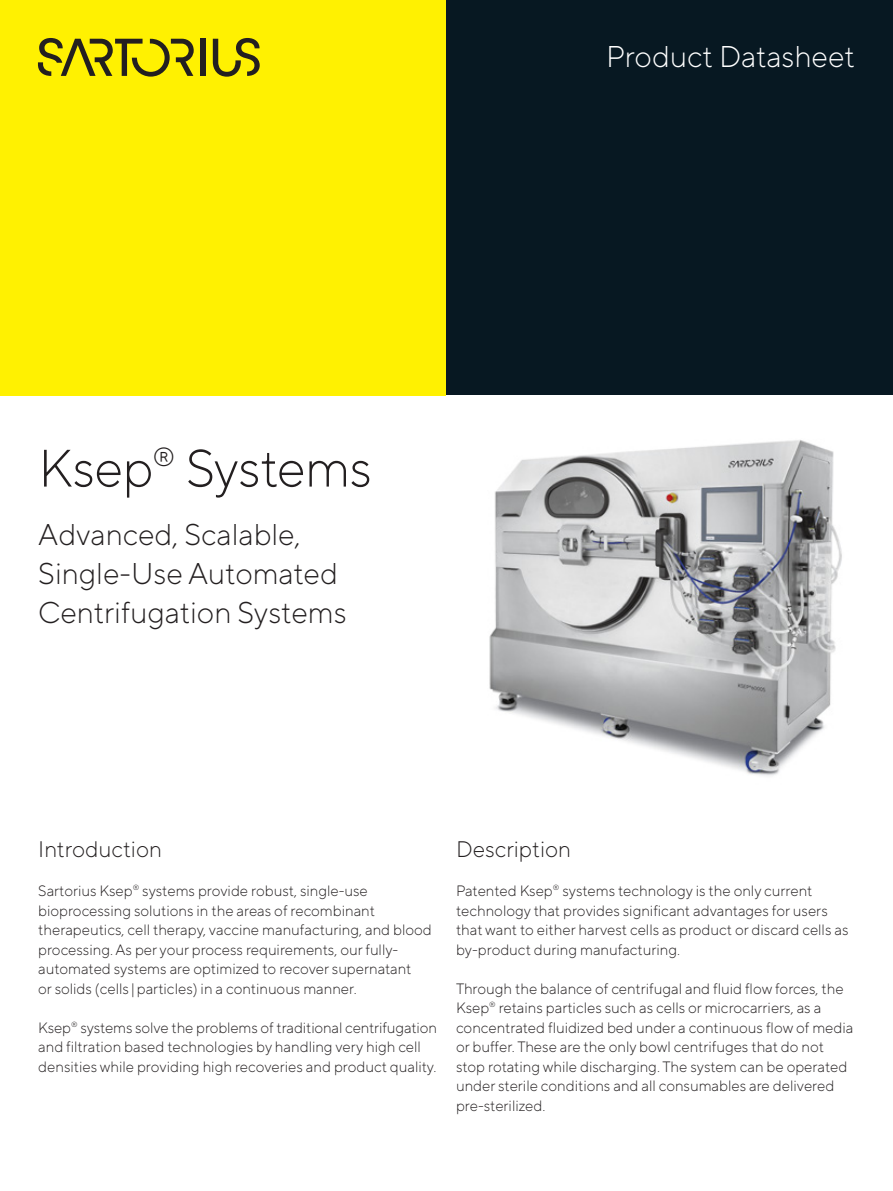
<style>
.page{position:relative;width:893px;height:1191px;background:#fff}
.page>*{position:absolute;margin:0;border:0;box-sizing:border-box;transform-origin:0 0}
.t1{font:300 52.5px "TT Norms Pro";letter-spacing:-.015em;color:#231f20}
.t2{font:300 30px/39px "TT Norms Pro";color:#231f20}
.t3{font:300 30px "TT Norms Pro";color:#fff}
.t4{font:300 22.5px "TT Norms Pro";color:#231f20}
.t5{font:300 15px/19.5px "TT Norms Pro";color:#231f20}
</style>
<div class="page">
<div style="left:0;top:0;width:446px;height:395px;background:#fff101"></div>
<div style="left:446px;top:0;width:447px;height:395px;background:#071822"></div>
<div style="left:200px;top:39px;width:5px;height:37px;background:#231f20"></div>
<svg style="left:213px;top:38px;width:47px;height:39px"></svg>
<svg style="left:38px;top:38px;width:156px;height:39px"></svg>
<img style="left:489px;top:440px;width:353px;height:336px">
<h2 class="t3" style="left:606px;top:35px;width:250px">Product Datasheet</h2>
<h1 class="t1" style="left:38px;top:430px;width:335px">Ksep<sup>®</sup> Systems</h1>
<h2 class="t2" style="left:38px;top:513px;width:310px">Advanced, Scalable,<br>Single-Use Automated<br>Centrifugation Systems</h2>
<h3 class="t4" style="left:38px;top:833px;width:125px">Introduction</h3>
<p class="t5" style="left:38px;top:880px;width:395px">Sartorius Ksep<sup>®</sup> systems provide robust, single-use bioprocessing solutions in the areas of recombinant therapeutics, cell therapy, vaccine manufacturing, and blood processing. As per your process requirements, our fully&shy;automated systems are optimized to recover supernatant<br>or solids (cells |particles) in a continuous manner.</p>
<p class="t5" style="left:38px;top:1016px;width:400px">Ksep<sup>®</sup> systems solve the problems of traditional centrifugation and filtration based technologies by handling very high cell densities while providing high recoveries and product quality.</p>
<h3 class="t4" style="left:456px;top:833px;width:116px">Description</h3>
<p class="t5" style="left:456px;top:880px;width:394px">Patented Ksep<sup>®</sup> systems technology is the only current technology that provides significant advantages for users that want to either harvest cells as product or discard cells as by-product during manufacturing.</p>
<p class="t5" style="left:456px;top:977px;width:399px">Through the balance of centrifugal and fluid flow forces, the Ksep<sup>®</sup> retains particles such as cells or microcarriers, as a concentrated fluidized bed under a continuous flow of media or buffer. These are the only bowl centrifuges that do not stop rotating while discharging. The system can be operated under sterile conditions and all consumables are delivered pre-sterilized.</p>
</div>
